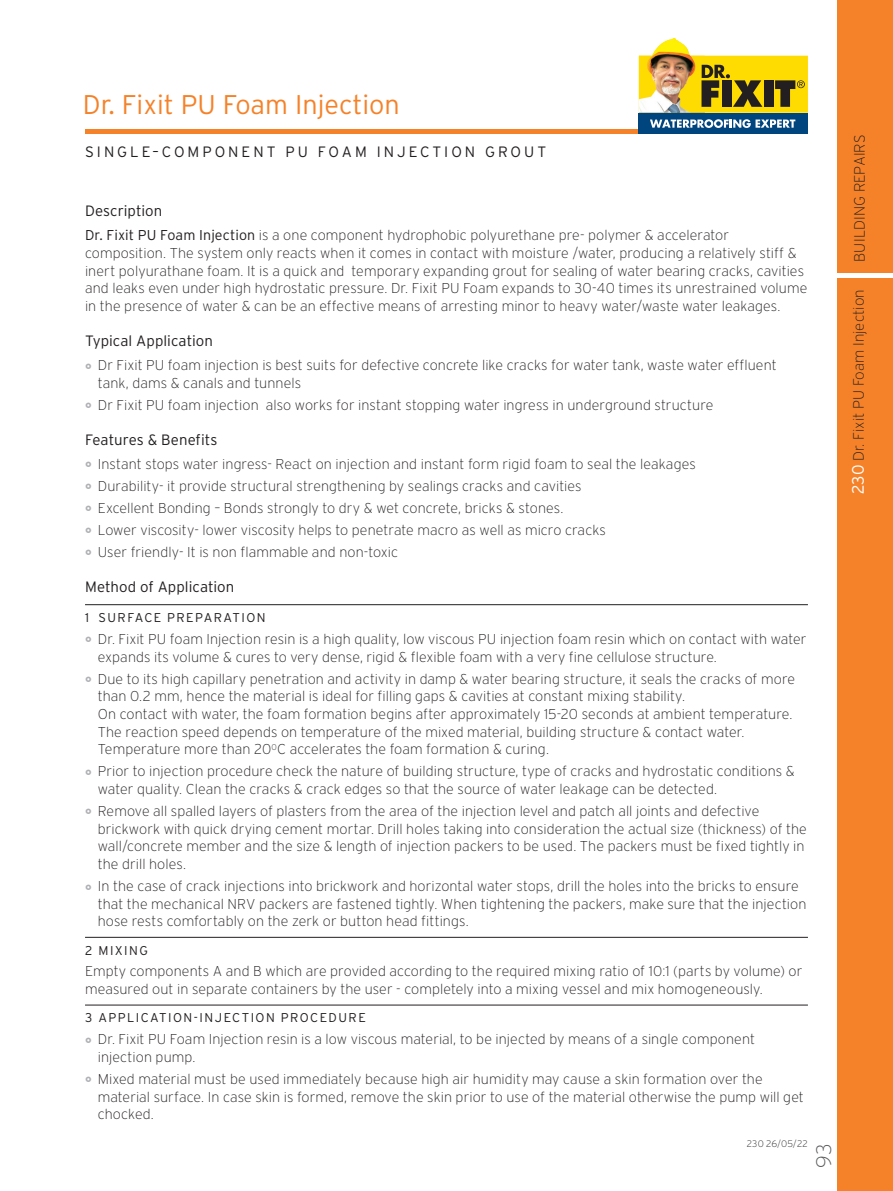
<style>
.page{position:relative;width:893px;height:1191px;background:#fff}
.page>*{position:absolute;margin:0;border:0;box-sizing:border-box;transform-origin:0 0}
.PRODUCT_NAME{font:300 27px "Interstate Plus";color:#f58229}
.t1{font:200 21px "Interstate";color:#57585a}
.HEADING_PARAGRAPH{font:300 15px "Interstate Plus";color:#231f20}
.vertcial_product{font:200 15px "Interstate";color:#231f20}
.GENERIC_NAME{font:300 15px "Interstate Plus";letter-spacing:.2em;color:#231f20}
.LEFT{font:200 14.25px/17.7px "Interstate";letter-spacing:.005em;color:#231f20}
.RULE_ABOBE{font:300 12.75px "Interstate Plus";letter-spacing:.115em;color:#231f20}
.t2{font:200 9.45px "Interstate";letter-spacing:.025em;color:#231f20}
.s1{font-family:"Interstate Plus";font-weight:300}
.s2{font-family:"Interstate Plus";font-weight:300;font-size:16.5px;color:#fff}
</style>
<div class="page">
<div style="left:838px;top:0;width:55px;height:1191px;background:#f58229"></div>
<div style="left:85px;top:129px;width:723px;height:5px;background:#f58229"></div>
<div style="left:837px;top:273px;width:56px;height:5px;background:#fff"></div>
<div style="left:639px;top:113px;width:169px;height:21px;background:#01457f"></div>
<svg style="left:639px;top:38px;width:169px;height:75px"></svg>
<svg style="left:650px;top:119px;width:145px;height:9px"></svg>
<hr style="left:85px;top:604px;width:723px;height:1px;background:#231f20">
<hr style="left:85px;top:937px;width:723px;height:1px;background:#231f20">
<hr style="left:85px;top:1004px;width:723px;height:1px;background:#231f20">
<p class="PRODUCT_NAME" style="left:83px;top:89px;width:318px">Dr. Fixit PU Foam Injection</p>
<p class="GENERIC_NAME" style="left:85px;top:144px;width:463px">SINGLE–COMPONENT PU FOAM INJECTION GROUT</p>
<p class="HEADING_PARAGRAPH" style="left:85px;top:202px;width:79px">Description</p>
<p class="LEFT" style="left:85px;top:226px;width:724px"><span class="s1">Dr. Fixit PU Foam Injection</span> is a one component hydrophobic polyurethane pre- polymer &amp; accelerator composition. The system only reacts when it comes in contact with moisture /water, producing a relatively stiff &amp; inert polyurathane foam. It is a quick and temporary expanding grout for sealing of water bearing cracks, cavities and leaks even under high hydrostatic pressure. Dr. Fixit PU Foam expands to 30-40 times its unrestrained volume in the presence of water &amp; can be an effective means of arresting minor to heavy water/waste water leakages.</p>
<p class="HEADING_PARAGRAPH" style="left:85px;top:332px;width:129px">Typical Application</p>
<p class="LEFT" style="left:98px;top:356px;width:680px">Dr Fixit PU foam injection is best suits for defective concrete like cracks for water tank, waste water effluent tank, dams &amp; canals and tunnels</p>
<p class="LEFT" style="left:98px;top:396px;width:617px">Dr Fixit PU foam injection also works for instant stopping water ingress in underground structure</p>
<p class="HEADING_PARAGRAPH" style="left:85px;top:431px;width:134px">Features &amp; Benefits</p>
<p class="LEFT" style="left:98px;top:455px;width:599px">Instant stops water ingress- React on injection and instant form rigid foam to seal the leakages</p>
<p class="LEFT" style="left:98px;top:477px;width:485px">Durability- it provide structural strengthening by sealings cracks and cavities</p>
<p class="LEFT" style="left:98px;top:499px;width:467px">Excellent Bonding – Bonds strongly to dry &amp; wet concrete, bricks &amp; stones.</p>
<p class="LEFT" style="left:98px;top:521px;width:510px">Lower viscosity- lower viscosity helps to penetrate macro as well as micro cracks</p>
<p class="LEFT" style="left:98px;top:543px;width:302px">User friendly- It is non flammable and non-toxic</p>
<p class="HEADING_PARAGRAPH" style="left:85px;top:578px;width:151px">Method of Application</p>
<p class="RULE_ABOBE" style="left:85px;top:610px;width:182px">1 SURFACE PREPARATION</p>
<p class="LEFT" style="left:98px;top:630px;width:710px">Dr. Fixit PU foam Injection resin is a high quality, low viscous PU injection foam resin which on contact with water expands its volume &amp; cures to very dense, rigid &amp; flexible foam with a very fine cellulose structure.</p>
<p class="LEFT" style="left:98px;top:669px;width:699px">Due to its high capillary penetration and activity in damp &amp; water bearing structure, it seals the cracks of more than 0.2 mm, hence the material is ideal for filling gaps &amp; cavities at constant mixing stability.<br>On contact with water, the foam formation begins after approximately 15-20 seconds at ambient temperature.<br>The reaction speed depends on temperature of the mixed material, building structure &amp; contact water.<br>Temperature more than 20<sup>0</sup>C accelerates the foam formation &amp; curing.</p>
<p class="LEFT" style="left:98px;top:762px;width:699px">Prior to injection procedure check the nature of building structure, type of cracks and hydrostatic conditions &amp; water quality. Clean the cracks &amp; crack edges so that the source of water leakage can be detected.</p>
<p class="LEFT" style="left:98px;top:802px;width:711px">Remove all spalled layers of plasters from the area of the injection level and patch all joints and defective brickwork with quick drying cement mortar. Drill holes taking into consideration the actual size (thickness) of the wall/concrete member and the size &amp; length of injection packers to be used. The packers must be fixed tightly in the drill holes.</p>
<p class="LEFT" style="left:98px;top:877px;width:710px">In the case of crack injections into brickwork and horizontal water stops, drill the holes into the bricks to ensure that the mechanical NRV packers are fastened tightly. When tightening the packers, make sure that the injection hose rests comfortably on the zerk or button head fittings.</p>
<p class="RULE_ABOBE" style="left:85px;top:943px;width:64px">2 MIXING</p>
<p class="LEFT" style="left:85px;top:962px;width:719px">Empty components A and B which are provided according to the required mixing ratio of 10:1 (parts by volume) or measured out in separate containers by the user - completely into a mixing vessel and mix homogeneously.</p>
<p class="RULE_ABOBE" style="left:85px;top:1010px;width:282px">3 APPLICATION-INJECTION PROCEDURE</p>
<p class="LEFT" style="left:98px;top:1030px;width:659px">Dr. Fixit PU Foam Injection resin is a low viscous material, to be injected by means of a single component injection pump.</p>
<p class="LEFT" style="left:98px;top:1070px;width:708px">Mixed material must be used immediately because high air humidity may cause a skin formation over the material surface. In case skin is formed, remove the skin prior to use of the material otherwise the pump will get chocked.</p>
<p class="t2" style="left:747px;top:1138px;width:63px">230 26/05/22</p>
<h2 class="t1" style="left:812px;top:1167px;width:25px;rotate:-90deg">93</h2>
<p class="vertcial_product" style="left:851px;top:262px;width:129px;rotate:-90deg">BUILDING REPAIRS</p>
<p class="vertcial_product" style="left:850px;top:493px;width:205px;rotate:-90deg"><span class="s2">230</span> Dr. Fixit PU Foam Injection</p>
</div>
